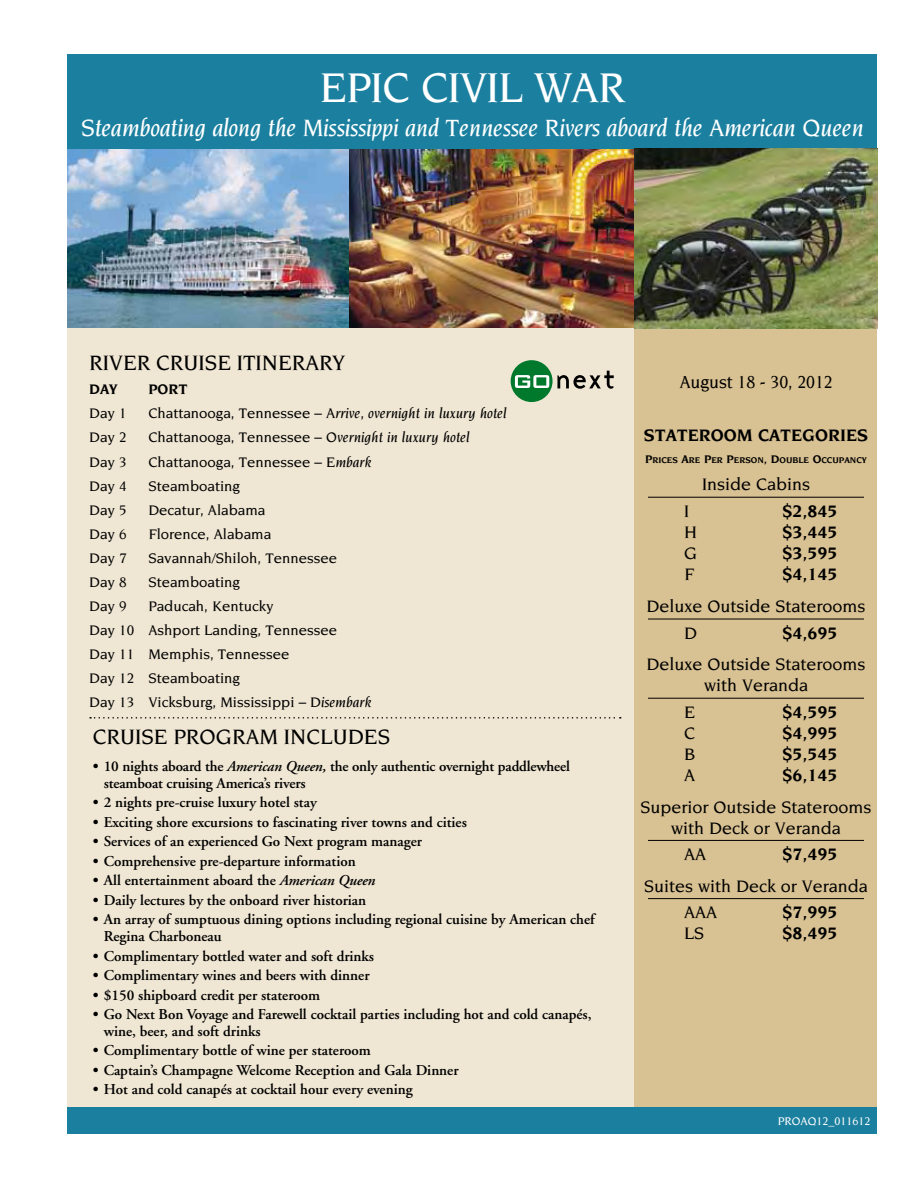
<style>
.page{position:relative;width:918px;height:1188px;background:#fff}
.page>*{position:absolute;margin:0;border:0;box-sizing:border-box;transform-origin:0 0}
.t1{font:500 45px "Novarese";letter-spacing:-.015em;color:#fff}
.t2{font:italic 500 25.5px "Novarese";letter-spacing:-.01em;color:#fff}
.t3{font:500 22.5px "Novarese";color:#000}
.t4{font:500 18.75px "Novarese";letter-spacing:-.005em;color:#000;scale:.95 1}
.t5{font:500 18px/26.4px "Novarese";color:#000}
.t6{font:700 18px "Novarese";color:#000}
.t7{font:600 15px/16.5px "Adobe Garamond";color:#000}
.t8{font:500 15px/24px "Novarese";color:#000}
.t9{font:italic 500 15px "Novarese";color:#000}
.t10{font:700 15px "Novarese";color:#000}
.t11{font:500 12px "Novarese";color:#fff}
.t12{font:700 9px "Novarese";color:#000}
.s1{font-style:normal}
.s2{font-style:italic}
.s3{font-size:12px}
</style>
<div class="page">
<img style="left:68px;top:148px;width:282px;height:181px">
<img style="left:350px;top:148px;width:284px;height:181px">
<div style="left:68px;top:54px;width:810px;height:94px;background:#1b809f"></div>
<div style="left:68px;top:329px;width:567px;height:802px;background:#efe6d3"></div>
<svg style="left:557px;top:371px;width:57px;height:18px"></svg>
<div style="left:511px;top:360px;width:42px;height:42px;background:#00792c;border-radius:50%"></div>
<svg style="left:515px;top:375px;width:34px;height:13px"></svg>
<div style="left:634px;top:329px;width:244px;height:802px;background:#d8c192"></div>
<hr style="left:648px;top:497px;width:216px;height:1px;background:#000">
<hr style="left:648px;top:619px;width:216px;height:1px;background:#000">
<hr style="left:648px;top:698px;width:216px;height:1px;background:#000">
<hr style="left:648px;top:840px;width:216px;height:1px;background:#000">
<hr style="left:648px;top:898px;width:216px;height:1px;background:#000">
<div style="left:68px;top:1107px;width:810px;height:27px;background:#1b809f"></div>
<svg style="left:90px;top:717px;width:531px;height:2px"></svg>
<img style="left:634px;top:148px;width:244px;height:180px">
<h1 class="t1" style="left:320px;top:62px;width:307px">EPIC CIVIL WAR</h1>
<h2 class="t2" style="left:81px;top:114px;width:784px">Steamboating along the Mississippi and Tennessee Rivers aboard the American Queen</h2>
<h3 class="t3" style="left:89px;top:350px;width:257px">RIVER CRUISE ITINERARY</h3>
<p class="t10" style="left:89px;top:381px;width:30px">DAY</p>
<p class="t10" style="left:148px;top:381px;width:41px">PORT</p>
<p class="t8" style="left:89px;top:401px;width:39px">Day 1</p>
<p class="t9" style="left:148px;top:405px;width:360px"><span class="s1">Chattanooga, Tennessee –</span> Arrive, overnight in luxury hotel</p>
<p class="t8" style="left:89px;top:426px;width:39px">Day 2</p>
<p class="t8" style="left:148px;top:426px;width:323px">Chattanooga, Tennessee – <span class="s2">Overnight in luxury hotel</span></p>
<p class="t8" style="left:89px;top:450px;width:39px">Day 3</p>
<p class="t8" style="left:148px;top:450px;width:224px">Chattanooga, Tennessee – <span class="s2">Embark</span></p>
<p class="t8" style="left:89px;top:474px;width:39px">Day 4</p>
<p class="t8" style="left:148px;top:474px;width:93px">Steamboating</p>
<p class="t8" style="left:89px;top:498px;width:39px">Day 5</p>
<p class="t8" style="left:148px;top:498px;width:119px">Decatur, Alabama</p>
<p class="t8" style="left:89px;top:522px;width:39px">Day 6</p>
<p class="t8" style="left:148px;top:522px;width:124px">Florence, Alabama</p>
<p class="t8" style="left:89px;top:546px;width:39px">Day 7</p>
<p class="t8" style="left:148px;top:546px;width:190px">Savannah/Shiloh, Tennessee</p>
<p class="t8" style="left:89px;top:570px;width:39px">Day 8</p>
<p class="t8" style="left:148px;top:570px;width:93px">Steamboating</p>
<p class="t8" style="left:89px;top:594px;width:39px">Day 9</p>
<p class="t8" style="left:89px;top:594px;width:283px;text-indent:59px">Paducah, Kentucky<br>Day 10 Ashport Landing, Tennessee<br>Day 11 Memphis, Tennessee<br>Day 12 Steamboating<br>Day 13 Vicksburg, Mississippi – <span class="s2">Disembark</span></p>
<h3 class="t3" style="left:93px;top:724px;width:299px">CRUISE PROGRAM INCLUDES</h3>
<p class="t7" style="left:104px;top:758px;width:468px;text-indent:-11px">• 10 nights aboard the <span class="s2">American Queen,</span> the only authentic overnight paddlewheel steamboat cruising America’s rivers</p>
<p class="t7" style="left:93px;top:794px;width:226px">• 2 nights pre-cruise luxury hotel stay</p>
<p class="t7" style="left:93px;top:814px;width:376px">• Exciting shore excursions to fascinating river towns and cities</p>
<p class="t7" style="left:93px;top:833px;width:331px">• Services of an experienced Go Next program manager</p>
<p class="t7" style="left:93px;top:853px;width:265px">• Comprehensive pre-departure information</p>
<p class="t7" style="left:93px;top:872px;width:284px">• All entertainment aboard the <span class="s2">American Queen</span></p>
<p class="t7" style="left:93px;top:892px;width:275px">• Daily lectures by the onboard river historian</p>
<p class="t7" style="left:104px;top:911px;width:492px;text-indent:-11px">• An array of sumptuous dining options including regional cuisine by American chef<br>Regina Charboneau</p>
<p class="t7" style="left:93px;top:947px;width:283px">• Complimentary bottled water and soft drinks</p>
<p class="t7" style="left:93px;top:967px;width:278px">• Complimentary wines and beers with dinner</p>
<p class="t7" style="left:93px;top:986px;width:229px">• $150 shipboard credit per stateroom</p>
<p class="t7" style="left:104px;top:1006px;width:489px;text-indent:-11px">• Go Next Bon Voyage and Farewell cocktail parties including hot and cold canapés, wine, beer, and soft drinks</p>
<p class="t7" style="left:93px;top:1042px;width:280px">• Complimentary bottle of wine per stateroom</p>
<p class="t7" style="left:93px;top:1062px;width:367px">• Captain’s Champagne Welcome Reception and Gala Dinner</p>
<p class="t7" style="left:93px;top:1081px;width:322px">• Hot and cold canapés at cocktail hour every evening</p>
<p class="t4" style="left:680px;top:371px;width:163px">August 18 - 30, 2012</p>
<p class="t6" style="left:644px;top:425px;width:226px">STATEROOM CATEGORIES</p>
<p class="t12" style="left:645px;top:455px;width:223px"><span class="s3">P</span>RICES <span class="s3">A</span>RE <span class="s3">P</span>ER <span class="s3">P</span>ERSON<span class="s3">, D</span>OUBLE <span class="s3">O</span>CCUPANCY</p>
<p class="t5" style="left:702px;top:471px;width:109px">Inside Cabins</p>
<p class="t5" style="left:684px;top:498px;width:7px">I</p>
<p class="t6" style="left:783px;top:501px;width:57px">$2,845</p>
<p class="t5" style="left:684px;top:519px;width:14px">H</p>
<p class="t6" style="left:783px;top:522px;width:57px">$3,445</p>
<p class="t5" style="left:684px;top:540px;width:14px">G</p>
<p class="t6" style="left:783px;top:543px;width:57px">$3,595</p>
<p class="t5" style="left:684px;top:561px;width:12px">F</p>
<p class="t6" style="left:783px;top:564px;width:57px">$4,145</p>
<p class="t5" style="left:684px;top:593px;width:183px;text-indent:-37px">Deluxe Outside Staterooms<br>D</p>
<p class="t6" style="left:783px;top:622px;width:57px">$4,695</p>
<p class="t5" style="left:647px;top:654px;width:220px;line-height:21px;text-align:center">Deluxe Outside Staterooms with Veranda</p>
<p class="t5" style="left:684px;top:699px;width:12px">E</p>
<p class="t6" style="left:783px;top:702px;width:57px">$4,595</p>
<p class="t5" style="left:684px;top:720px;width:12px">C</p>
<p class="t6" style="left:783px;top:723px;width:57px">$4,995</p>
<p class="t5" style="left:684px;top:741px;width:12px">B</p>
<p class="t6" style="left:783px;top:744px;width:57px">$5,545</p>
<p class="t5" style="left:684px;top:762px;width:12px">A</p>
<p class="t6" style="left:783px;top:765px;width:57px">$6,145</p>
<p class="t5" style="left:641px;top:796px;width:232px;line-height:21px;text-align:center">Superior Outside Staterooms with Deck or Veranda</p>
<p class="t5" style="left:684px;top:841px;width:23px">AA</p>
<p class="t6" style="left:783px;top:844px;width:57px">$7,495</p>
<p class="t5" style="left:684px;top:873px;width:185px;text-indent:-40px">Suites with Deck or Veranda<br>AAA</p>
<p class="t6" style="left:783px;top:902px;width:57px">$7,995</p>
<p class="t5" style="left:684px;top:920px;width:22px">LS</p>
<p class="t6" style="left:783px;top:923px;width:57px">$8,495</p>
<p class="t11" style="left:778px;top:1115px;width:94px">PROAQ12_011612</p>
</div>
